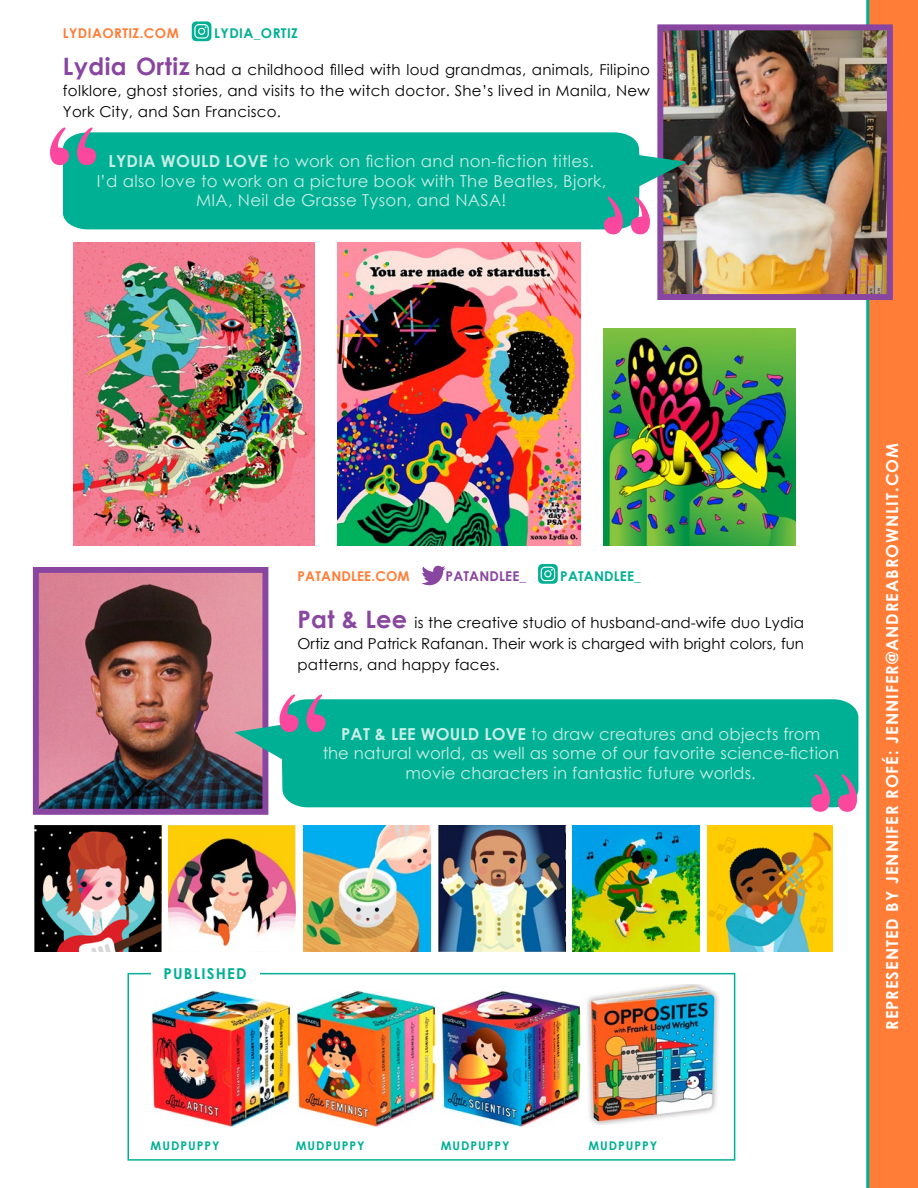
<style>
.page{position:relative;width:918px;height:1188px;background:#fff}
.page>*{position:absolute;margin:0;border:0;box-sizing:border-box;transform-origin:0 0}
.t1{font:16.5px/19.5px "Century Gothic";letter-spacing:.01em;color:#fff;text-align:center}
.t2{font:700 16.5px "Century Gothic";letter-spacing:.06em;color:#fff}
.t3{font:15px/21px "Century Gothic";letter-spacing:.015em;color:#000;text-align:justify}
.t4{font:700 15px "Century Gothic";letter-spacing:.08em;color:#00b094}
.t5{font:700 13.5px "Century Gothic";letter-spacing:.02em;color:#00b094}
.t6{font:700 13.5px "Century Gothic";letter-spacing:.03em;color:#ff7d37}
.t7{font:700 13.5px "Century Gothic";letter-spacing:.01em;color:#ff7d37}
.t8{font:700 13.5px "Century Gothic";letter-spacing:.01em;color:#8946a1}
.t9{font:700 12px "Century Gothic";letter-spacing:.08em;color:#00b094}
.s1{font-weight:700;font-size:24px;color:#8946a1}
.s2{font-weight:700}
</style>
<div class="page">
<div style="left:868px;top:0;width:50px;height:1188px;background:linear-gradient(to right,#ff7d37,#ff7d37)"></div>
<hr style="left:866px;top:0;width:3px;height:1188px;background:#00b094">
<div style="left:128px;top:973px;width:607px;height:188px;border:2px solid #00b094"></div>
<svg style="left:192px;top:21px;width:19px;height:20px"></svg>
<svg style="left:422px;top:565px;width:24px;height:21px"></svg>
<svg style="left:538px;top:564px;width:20px;height:20px"></svg>
<div style="left:151px;top:958px;width:109px;height:30px;background:#fff"></div>
<img style="left:40px;top:574px;width:221px;height:234px">
<div style="left:33px;top:567px;width:235px;height:248px;border:6px solid #8946a1"></div>
<img style="left:664px;top:31px;width:222px;height:262px">
<div style="left:657px;top:24px;width:236px;height:276px;border:6px solid #8946a1"></div>
<svg style="left:63px;top:132px;width:624px;height:97px;background:#0aad93"></svg>
<svg style="left:234px;top:699px;width:624px;height:108px;background:#0cad95"></svg>
<svg style="left:50px;top:128px;width:46px;height:37px"></svg>
<svg style="left:280px;top:694px;width:46px;height:38px;background:#968ea9"></svg>
<svg style="left:604px;top:197px;width:46px;height:37px;background:#968ca8"></svg>
<svg style="left:811px;top:774px;width:46px;height:38px;background:#7f879f"></svg>
<img style="left:151px;top:990px;width:431px;height:138px">
<img style="left:586px;top:984px;width:133px;height:140px">
<img style="left:74px;top:242px;width:241px;height:304px">
<img style="left:338px;top:242px;width:243px;height:304px">
<img style="left:35px;top:826px;width:126px;height:126px">
<img style="left:168px;top:826px;width:127px;height:121px">
<img style="left:304px;top:826px;width:126px;height:126px">
<img style="left:439px;top:826px;width:126px;height:126px">
<img style="left:573px;top:826px;width:127px;height:126px">
<img style="left:707px;top:826px;width:125px;height:126px">
<img style="left:604px;top:328px;width:191px;height:218px">
<p class="t6" style="left:63px;top:25px;width:117px">LYDIAORTIZ.COM</p>
<p class="t5" style="left:214px;top:25px;width:85px">LYDIA_ORTIZ</p>
<p class="t3" style="left:63px;top:59px;width:589px"><span class="s1">Lydia Ortiz</span> had a childhood filled with loud grandmas, animals, Filipino folklore, ghost stories, and visits to the witch doctor. She’s lived in Manila, New York City, and San Francisco.</p>
<p class="t1" style="left:96px;top:151px;width:512px"><span class="s2">LYDIA WOULD LOVE</span> to work on fiction and non-fiction titles.<br>I’d also love to work on a picture book with The Beatles, Bjork,<br>MIA, Neil de Grasse Tyson, and NASA!</p>
<p class="t4" style="left:163px;top:964px;width:85px">PUBLISHED</p>
<p class="t7" style="left:298px;top:567px;width:114px">PATANDLEE.COM</p>
<p class="t8" style="left:446px;top:567px;width:82px">PATANDLEE_</p>
<p class="t5" style="left:560px;top:567px;width:82px">PATANDLEE_</p>
<p class="t3" style="left:298px;top:611px;width:508px"><span class="s1">Pat &amp; Lee</span> is the creative studio of husband-and-wife duo Lydia Ortiz and Patrick Rafanan. Their work is charged with bright colors, fun patterns, and happy faces.</p>
<p class="t1" style="left:322px;top:724px;width:518px"><span class="s2">PAT &amp; LEE WOULD LOVE</span> to draw creatures and objects from<br>the natural world, as well as some of our favorite science-fiction movie characters in fantastic future worlds.</p>
<p class="t2" style="left:882px;top:1030px;width:589px;rotate:-90deg">REPRESENTED BY JENNIFER ROFÉ: JENNIFER@ANDREABROWNLIT.COM</p>
<p class="t9" style="left:151px;top:1138px;width:70px">MUDPUPPY</p>
<p class="t9" style="left:296px;top:1138px;width:70px">MUDPUPPY</p>
<p class="t9" style="left:441px;top:1138px;width:70px">MUDPUPPY</p>
<p class="t9" style="left:588px;top:1138px;width:70px">MUDPUPPY</p>
</div>
